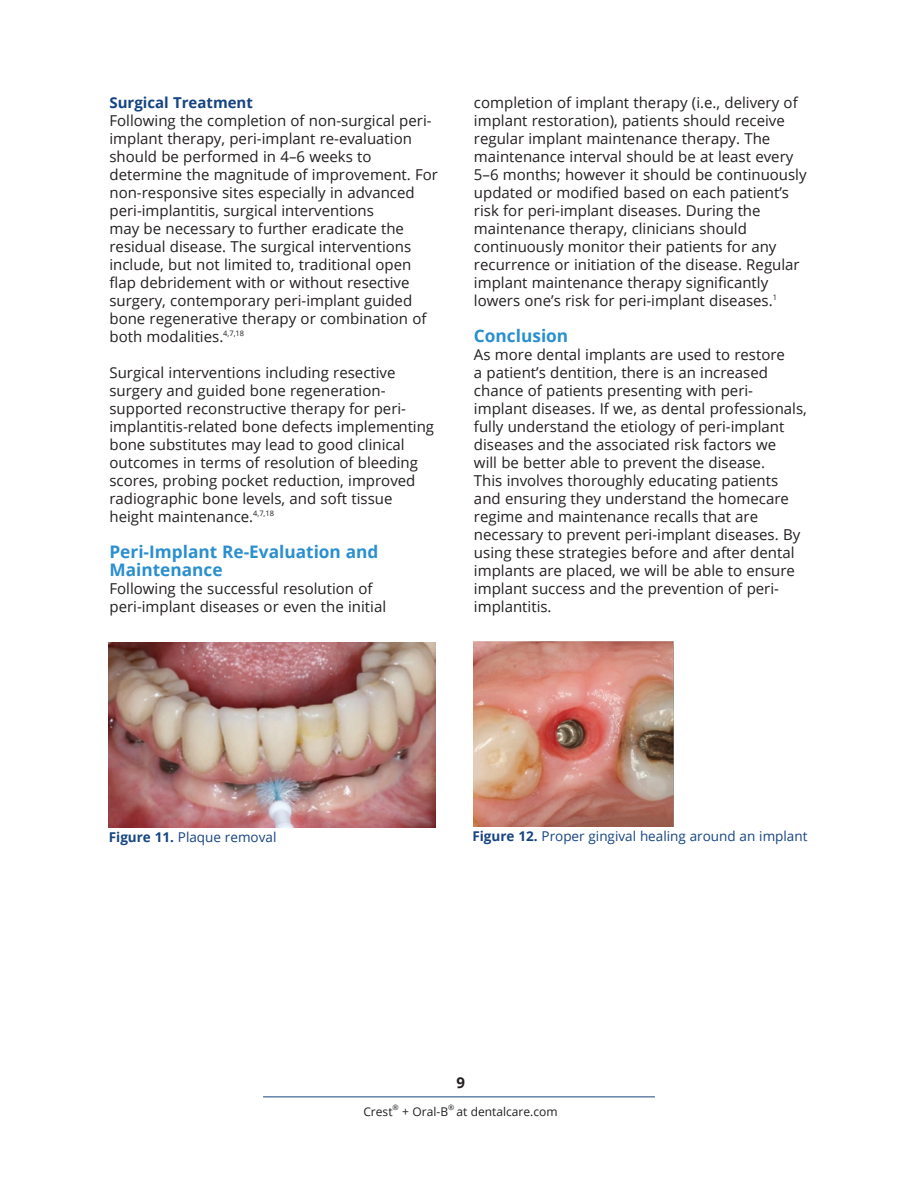
<style>
.page{position:relative;width:918px;height:1188px;background:#fff}
.page>*{position:absolute;margin:0;border:0;box-sizing:border-box;transform-origin:0 0}
.Main_Body{font:700 17.25px/18px "Open Sans";color:#298fce}
.Main_Body-2{font:15px/18px "Open Sans";color:#231f20}
.Main_Body-3{font:700 15px "Open Sans";color:#164481}
.t1{font:700 15px "Open Sans";color:#231f20}
.Figure{font:13.5px "Open Sans";color:#164481}
.t2{font:12px "Open Sans";color:#231f20}
.t3{font:7.5px "Open Sans";color:#231f20}
.s1{font-weight:700}
</style>
<div class="page">
<hr style="left:263px;top:1096px;width:392px;height:1px;background:#164481">
<img style="left:108px;top:642px;width:327px;height:185px">
<img style="left:474px;top:642px;width:199px;height:184px">
<p class="Main_Body-3" style="left:109px;top:92px;width:145px">Surgical Treatment</p>
<p class="Main_Body-2" style="left:109px;top:111px;width:330px">Following the completion of non-surgical peri&shy;implant therapy, peri-implant re-evaluation should be performed in 4–6 weeks to determine the magnitude of improvement. For non-responsive sites especially in advanced peri-implantitis, surgical interventions<br>may be necessary to further eradicate the residual disease. The surgical interventions include, but not limited to, traditional open flap debridement with or without resective surgery, contemporary peri-implant guided bone regenerative therapy or combination of both modalities.<sup>4,7,18</sup></p>
<p class="Main_Body-2" style="left:109px;top:363px;width:326px">Surgical interventions including resective surgery and guided bone regeneration&shy;supported reconstructive therapy for peri&shy;implantitis-related bone defects implementing bone substitutes may lead to good clinical outcomes in terms of resolution of bleeding scores, probing pocket reduction, improved radiographic bone levels, and soft tissue height maintenance.<sup>4,7,18</sup></p>
<p class="Main_Body" style="left:109px;top:542px;width:271px">Peri-Implant Re-Evaluation and<br>Maintenance</p>
<p class="Main_Body-2" style="left:109px;top:579px;width:278px">Following the successful resolution of peri-implant diseases or even the initial</p>
<p class="Main_Body-2" style="left:474px;top:93px;width:334px">completion of implant therapy (i.e., delivery of implant restoration), patients should receive regular implant maintenance therapy. The maintenance interval should be at least every 5–6 months; however it should be continuously updated or modified based on each patient’s risk for peri-implant diseases. During the maintenance therapy, clinicians should continuously monitor their patients for any recurrence or initiation of the disease. Regular implant maintenance therapy significantly lowers one’s risk for peri-implant diseases.<sup>1</sup></p>
<p class="Main_Body" style="left:474px;top:326px;width:96px">Conclusion</p>
<p class="Main_Body-2" style="left:474px;top:345px;width:334px">As more dental implants are used to restore<br>a patient’s dentition, there is an increased chance of patients presenting with peri&shy;implant diseases. If we, as dental professionals, fully understand the etiology of peri-implant diseases and the associated risk factors we<br>will be better able to prevent the disease.<br>This involves thoroughly educating patients and ensuring they understand the homecare regime and maintenance recalls that are necessary to prevent peri-implant diseases. By using these strategies before and after dental implants are placed, we will be able to ensure implant success and the prevention of peri&shy;implantitis.</p>
<p class="Figure" style="left:109px;top:828px;width:169px"><span class="s1">Figure 11.</span> Plaque removal</p>
<p class="Figure" style="left:472px;top:827px;width:337px"><span class="s1">Figure 12.</span> Proper gingival healing around an implant</p>
<p class="t1" style="left:456px;top:1072px;width:10px">9</p>
<p class="t2" style="left:363px;top:1103px;width:31px">Crest</p>
<p class="t3" style="left:393px;top:1102px;width:8px">®</p>
<p class="t2" style="left:402px;top:1103px;width:47px">+ Oral-B</p>
<p class="t3" style="left:448px;top:1102px;width:8px">®</p>
<p class="t2" style="left:457px;top:1103px;width:103px">at dentalcare.com</p>
</div>
